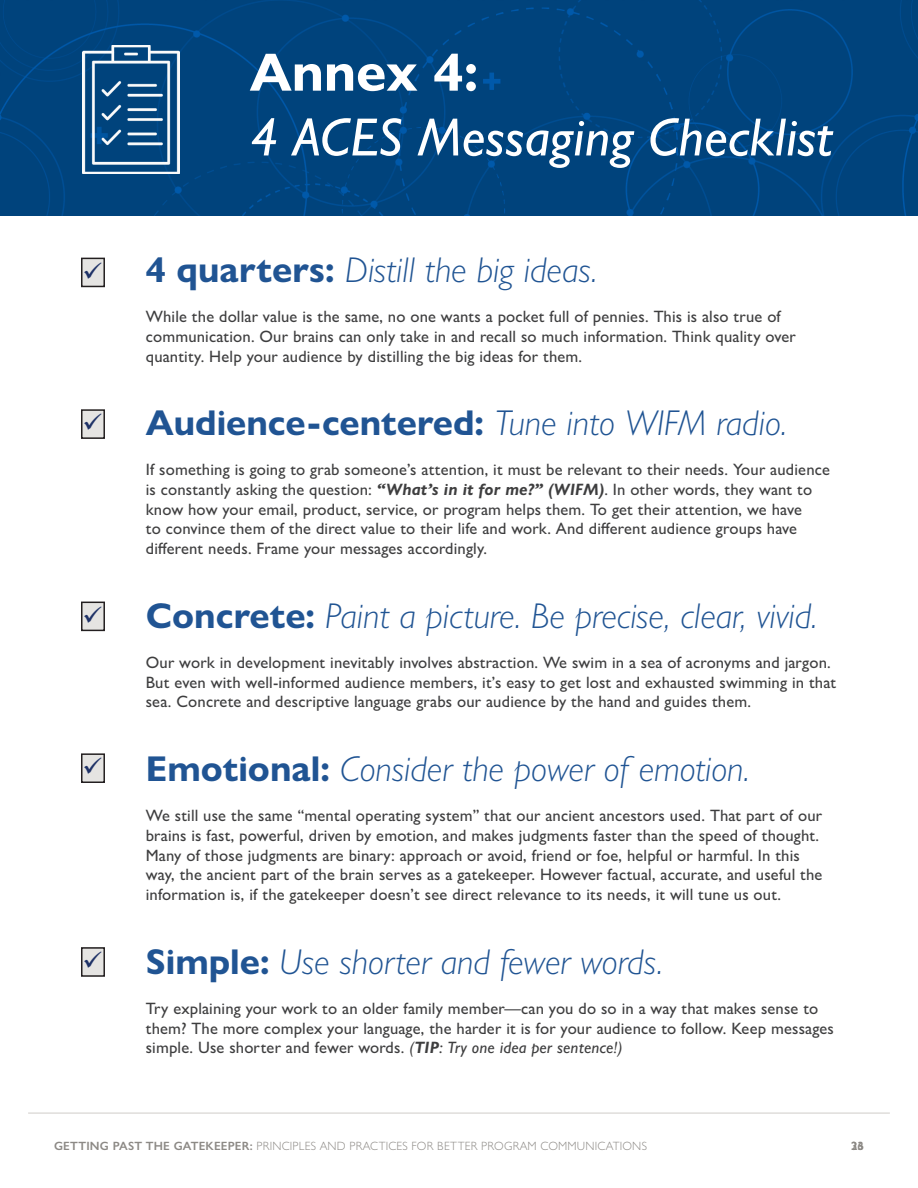
<style>
.page{position:relative;width:918px;height:1188px;background:#fff}
.page>*{position:absolute;margin:0;border:0;box-sizing:border-box;transform-origin:0 0}
.Annex_Heading_1_-_Index_pages{font:italic 500 54px/64.8px "Gill Sans Nova";color:#fff}
.Heading_2{font:italic 300 36px "Gill Sans Nova";color:#205493}
.Heading_2-2{font:700 36px "Gill Sans Nova";color:#205493}
.t1{font:500 16.5px/19.8px "Gill Sans Nova";letter-spacing:.01em;color:#3e3e3f}
.t2{font:300 12px "Gill Sans Nova";letter-spacing:.015em;color:#8c8985}
.t3{font:600 12px "Gill Sans Nova";color:#8c8985}
.s1{font-weight:700;font-style:normal}
.s2{font-weight:300;font-style:italic}
.s3{font-weight:700;font-style:italic}
.s4{font-style:italic}
.s5{font-weight:600}
</style>
<div class="page">
<hr style="left:28px;top:1113px;width:862px;height:1px;background:#cfccc8">
<div style="left:0;top:0;width:918px;height:216px;background:#00437c"></div>
<svg style="left:77px;top:39px;width:153px;height:140px;background:#235d8e"></svg>
<div style="left:82px;top:258px;width:22px;height:28px;background:#e5e4e2"></div>
<div style="left:81px;top:258px;width:24px;height:29px;border:2px solid #231f20"></div>
<div style="left:82px;top:410px;width:22px;height:28px;background:#e5e4e2"></div>
<div style="left:81px;top:409px;width:24px;height:30px;border:2px solid #231f20"></div>
<div style="left:82px;top:602px;width:22px;height:28px;background:#e5e4e2"></div>
<div style="left:81px;top:602px;width:24px;height:29px;border:2px solid #231f20"></div>
<div style="left:82px;top:754px;width:22px;height:28px;background:#e5e4e2"></div>
<div style="left:81px;top:753px;width:24px;height:30px;border:2px solid #231f20"></div>
<div style="left:82px;top:948px;width:22px;height:28px;background:#e5e4e2"></div>
<div style="left:81px;top:947px;width:24px;height:30px;border:2px solid #231f20"></div>
<p class="Annex_Heading_1_-_Index_pages" style="left:250px;top:39px;width:585px"><span class="s1">Annex 4:<br></span>4 ACES Messaging Checklist</p>
<h2 class="Heading_2" style="left:146px;top:248px;width:453px"><span class="s1">4 quarters:</span> Distill the big ideas.</h2>
<p class="t1" style="left:146px;top:306px;width:652px">While the dollar value is the same, no one wants a pocket full of pennies. This is also true of communication. Our brains can only take in and recall so much information. Think quality over quantity. Help your audience by distilling the big ideas for them.</p>
<h2 class="Heading_2-2" style="left:146px;top:400px;width:643px">Audience-centered: <span class="s2">Tune into WIFM radio.</span></h2>
<p class="t1" style="left:146px;top:459px;width:686px">If something is going to grab someone’s attention, it must be relevant to their needs. Your audience is constantly asking the question: <span class="s3">“What’s in it for me?” (WIFM)</span>. In other words, they want to know how your email, product, service, or program helps them. To get their attention, we have<br>to convince them of the direct value to their life and work. And different audience groups have different needs. Frame your messages accordingly.</p>
<h2 class="Heading_2" style="left:146px;top:594px;width:673px"><span class="s1">Concrete:</span> Paint a picture. Be precise, clear, vivid.</h2>
<p class="t1" style="left:146px;top:652px;width:692px">Our work in development inevitably involves abstraction. We swim in a sea of acronyms and jargon.<br>But even with well-informed audience members, it’s easy to get lost and exhausted swimming in that sea. Concrete and descriptive language grabs our audience by the hand and guides them.</p>
<h2 class="Heading_2" style="left:146px;top:747px;width:606px"><span class="s1">Emotional:</span> Consider the power of emotion.</h2>
<p class="t1" style="left:146px;top:805px;width:678px">We still use the same “mental operating system” that our ancient ancestors used. That part of our brains is fast, powerful, driven by emotion, and makes judgments faster than the speed of thought.<br>Many of those judgments are binary: approach or avoid, friend or foe, helpful or harmful. In this way, the ancient part of the brain serves as a gatekeeper. However factual, accurate, and useful the information is, if the gatekeeper doesn’t see direct relevance to its needs, it will tune us out.</p>
<h2 class="Heading_2" style="left:146px;top:939px;width:519px"><span class="s1">Simple:</span> Use shorter and fewer words.</h2>
<p class="t1" style="left:146px;top:998px;width:690px">Try explaining your work to an older family member—can you do so in a way that makes sense to them? The more complex your language, the harder it is for your audience to follow. Keep messages simple. Use shorter and fewer words. <span class="s4">(</span><span class="s3">TIP</span><span class="s4">: Try one idea per sentence!)</span></p>
<p class="t2" style="left:54px;top:1138px;width:595px"><span class="s5">GETTING PAST THE GATEKEEPER:</span> PRINCIPLES AND PRACTICES FOR BETTER PROGRAM COMMUNICATIONS</p>
<p class="t3" style="left:851px;top:1138px;width:14px">3326</p>
</div>
